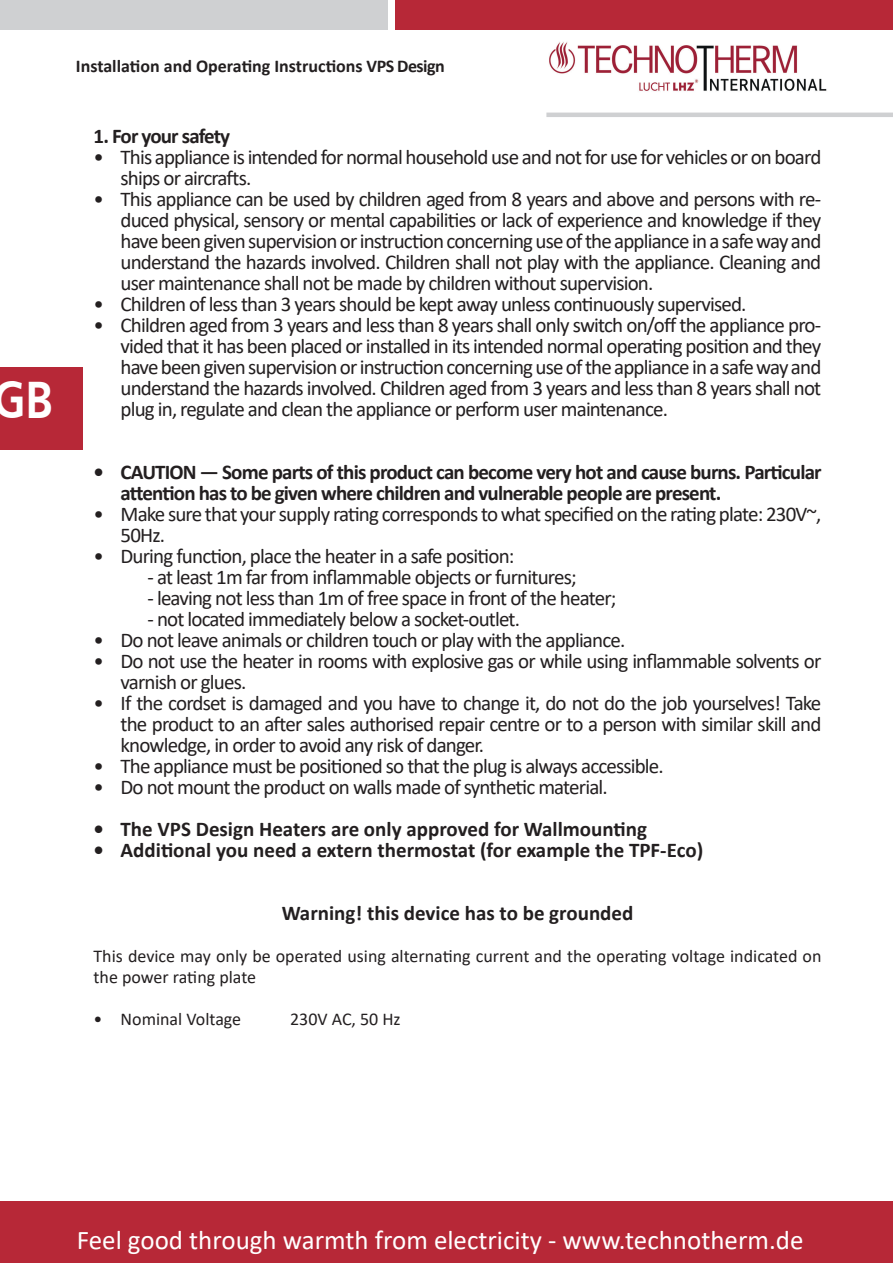
<style>
.page{position:relative;width:893px;height:1263px;background:#fff}
.page>*{position:absolute;margin:0;border:0;box-sizing:border-box;transform-origin:0 0}
.t1{font:52.65px "Humanist 777 BT Bold B";color:#fff;scale:.85 1}
.t2{font:27px "Calibri";color:#fff}
.t3{font:21px/21px "Calibri";letter-spacing:-.04em;color:#231f20}
.t4{font:700 21px/21px "Calibri";letter-spacing:-.04em;color:#231f20}
.t5{font:700 21px "Calibri";color:#231f20}
.t6{font:18px/21px "Calibri";color:#231f20}
.t7{font:700 18px "Calibri";color:#231f20}
</style>
<div class="page">
<img style="left:549px;top:42px;width:278px;height:49px">
<div style="left:0;top:1201px;width:873px;height:62px;background:#b72837"></div>
<div style="left:396px;top:0;width:497px;height:30px;background:#b72837"></div>
<div style="left:0;top:0;width:387px;height:30px;background:#cfd0d2"></div>
<hr style="left:546px;top:113px;width:347px;height:4px;background:#cfd0d2">
<svg style="left:873px;top:1201px;width:20px;height:62px"></svg>
<div style="left:0;top:367px;width:83px;height:83px;background:#b72837"></div>
<h1 class="t1" style="left:-8px;top:367px;width:73px">GB</h1>
<p class="t7" style="left:76px;top:53px;width:370px">Installation and Operating Instructions VPS Design</p>
<p class="t4" style="left:94px;top:126px;width:138px">1. For your safety</p>
<p class="t3" style="left:121px;top:146px;width:702px;text-indent:-27px">• This appliance is intended for normal household use and not for use for vehicles or on board ships or aircrafts.</p>
<p class="t3" style="left:121px;top:188px;width:702px;text-align:justify;text-indent:-27px">• This appliance can be used by children aged from 8 years and above and persons with re&shy;duced physical, sensory or mental capabilities or lack of experience and knowledge if they have been given supervision or instruction concerning use of the appliance in a safe way and understand the hazards involved. Children shall not play with the appliance. Cleaning and user maintenance shall not be made by children without supervision.</p>
<p class="t3" style="left:94px;top:293px;width:654px">• Children of less than 3 years should be kept away unless continuously supervised.</p>
<p class="t3" style="left:121px;top:314px;width:702px;text-align:justify;text-indent:-27px">• Children aged from 3 years and less than 8 years shall only switch on/off the appliance pro&shy;vided that it has been placed or installed in its intended normal operating position and they have been given supervision or instruction concerning use of the appliance in a safe way and understand the hazards involved. Children aged from 3 years and less than 8 years shall not plug in, regulate and clean the appliance or perform user maintenance.</p>
<p class="t4" style="left:121px;top:462px;width:703px;text-indent:-27px">• CAUTION — Some parts of this product can become very hot and cause burns. Particular attention has to be given where children and vulnerable people are present.</p>
<p class="t3" style="left:121px;top:503px;width:702px;text-indent:-27px">• Make sure that your supply rating corresponds to what specified on the rating plate: 230V~,<br>50Hz.</p>
<p class="t3" style="left:94px;top:545px;width:422px">• During function, place the heater in a safe position:</p>
<p class="t3" style="left:148px;top:566px;width:431px">- at least 1m far from inflammable objects or furnitures;</p>
<p class="t3" style="left:148px;top:587px;width:470px">- leaving not less than 1m of free space in front of the heater;</p>
<p class="t3" style="left:148px;top:608px;width:374px">- not located immediately below a socket-outlet.</p>
<p class="t3" style="left:94px;top:629px;width:533px">• Do not leave animals or children touch or play with the appliance.</p>
<p class="t3" style="left:121px;top:650px;width:702px;text-indent:-27px">• Do not use the heater in rooms with explosive gas or while using inflammable solvents or varnish or glues.</p>
<p class="t3" style="left:121px;top:692px;width:702px;text-align:justify;text-indent:-27px">• If the cordset is damaged and you have to change it, do not do the job yourselves! Take the product to an after sales authorised repair centre or to a person with similar skill and knowledge, in order to avoid any risk of danger.</p>
<p class="t3" style="left:94px;top:755px;width:572px">• The appliance must be positioned so that the plug is always accessible.</p>
<p class="t3" style="left:94px;top:776px;width:516px">• Do not mount the product on walls made of synthetic material.</p>
<p class="t5" style="left:94px;top:814px;width:555px">• The VPS Design Heaters are only approved for Wallmounting</p>
<p class="t5" style="left:94px;top:835px;width:611px">• Additional you need a extern thermostat (for example the TPF-Eco)</p>
<p class="t5" style="left:282px;top:898px;width:353px">Warning! this device has to be grounded</p>
<p class="t6" style="left:94px;top:945px;width:729px">This device may only be operated using alternating current and the operating voltage indicated on the power rating plate</p>
<p class="t6" style="left:94px;top:1008px;width:149px">• Nominal Voltage</p>
<p class="t6" style="left:290px;top:1008px;width:112px">230V AC, 50 Hz</p>
<p class="t2" style="left:77px;top:1221px;width:728px">Feel good through warmth from electricity - www.technotherm.de</p>
</div>
